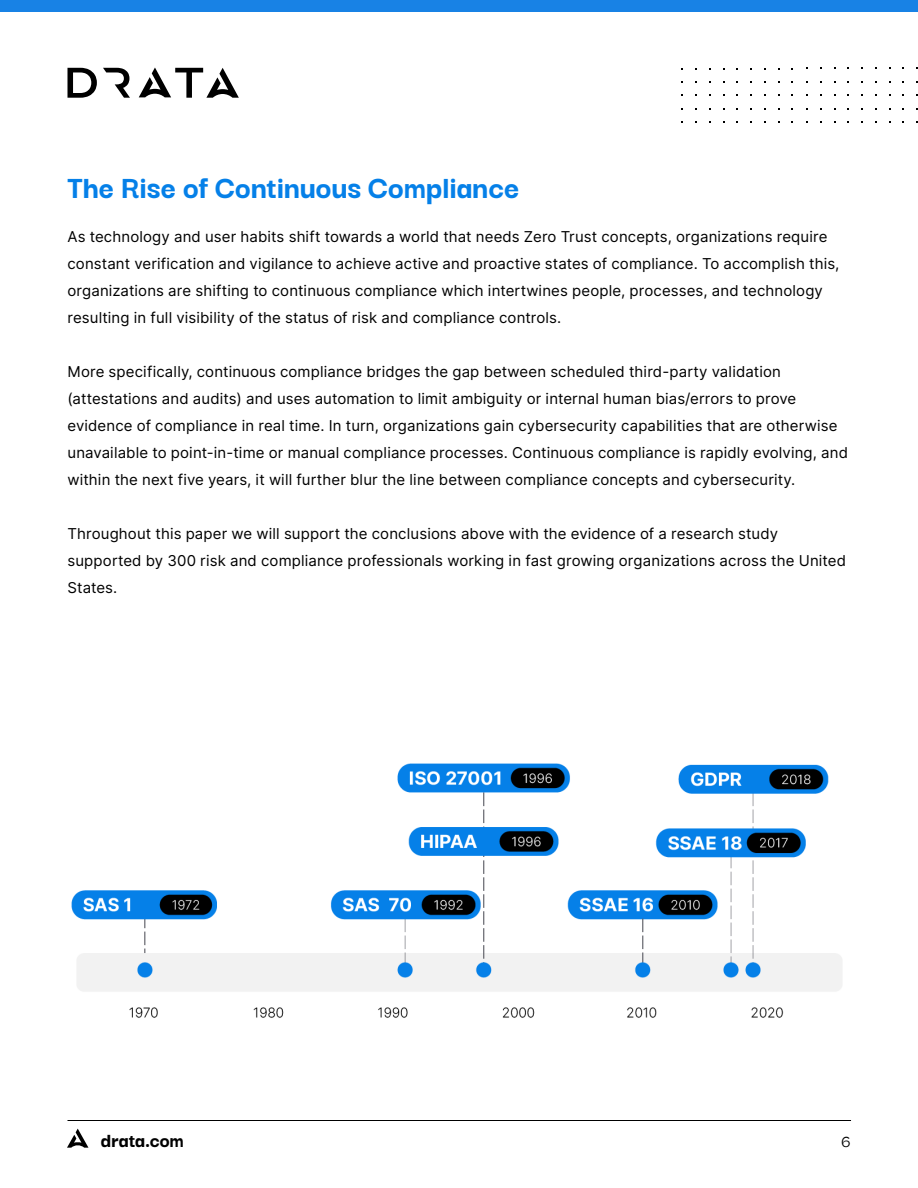
<style>
.page{position:relative;width:918px;height:1188px;background:#fff}
.page>*{position:absolute;margin:0;border:0;box-sizing:border-box;transform-origin:0 0}
.t1{font:800 33px "Darker Grotesque";color:#0580e8}
.t2{font:800 21px "Darker Grotesque";color:#000}
.t3{font:500 18px "Darker Grotesque";color:#000}
.t4{font:15px/27px "Inter";letter-spacing:.01em;color:#000}
</style>
<div class="page">
<hr style="left:68px;top:1120px;width:783px;height:1px;background:#000">
<div style="left:0;top:0;width:918px;height:12px;background:#1882e5"></div>
<svg style="left:67px;top:1129px;width:21px;height:19px"></svg>
<svg style="left:67px;top:67px;width:172px;height:31px"></svg>
<img style="left:71px;top:763px;width:771px;height:255px">
<h1 class="t1" style="left:68px;top:163px;width:453px">The Rise of Continuous Compliance</h1>
<p class="t4" style="left:68px;top:223px;width:773px">As technology and user habits shift towards a world that needs Zero Trust concepts, organizations require constant verification and vigilance to achieve active and proactive states of compliance. To accomplish this, organizations are shifting to continuous compliance which intertwines people, processes, and technology resulting in full visibility of the status of risk and compliance controls.</p>
<p class="t4" style="left:68px;top:358px;width:782px">More specifically, continuous compliance bridges the gap between scheduled third-party validation (attestations and audits) and uses automation to limit ambiguity or internal human bias/errors to prove evidence of compliance in real time. In turn, organizations gain cybersecurity capabilities that are otherwise unavailable to point-in-time or manual compliance processes. Continuous compliance is rapidly evolving, and within the next five years, it will further blur the line between compliance concepts and cybersecurity.</p>
<p class="t4" style="left:68px;top:520px;width:780px">Throughout this paper we will support the conclusions above with the evidence of a research study supported by 300 risk and compliance professionals working in fast growing organizations across the United<br>States.</p>
<h2 class="t2" style="left:100px;top:1125px;width:85px">drata.com</h2>
<p class="t3" style="left:841px;top:1128px;width:11px">6</p>
</div>
